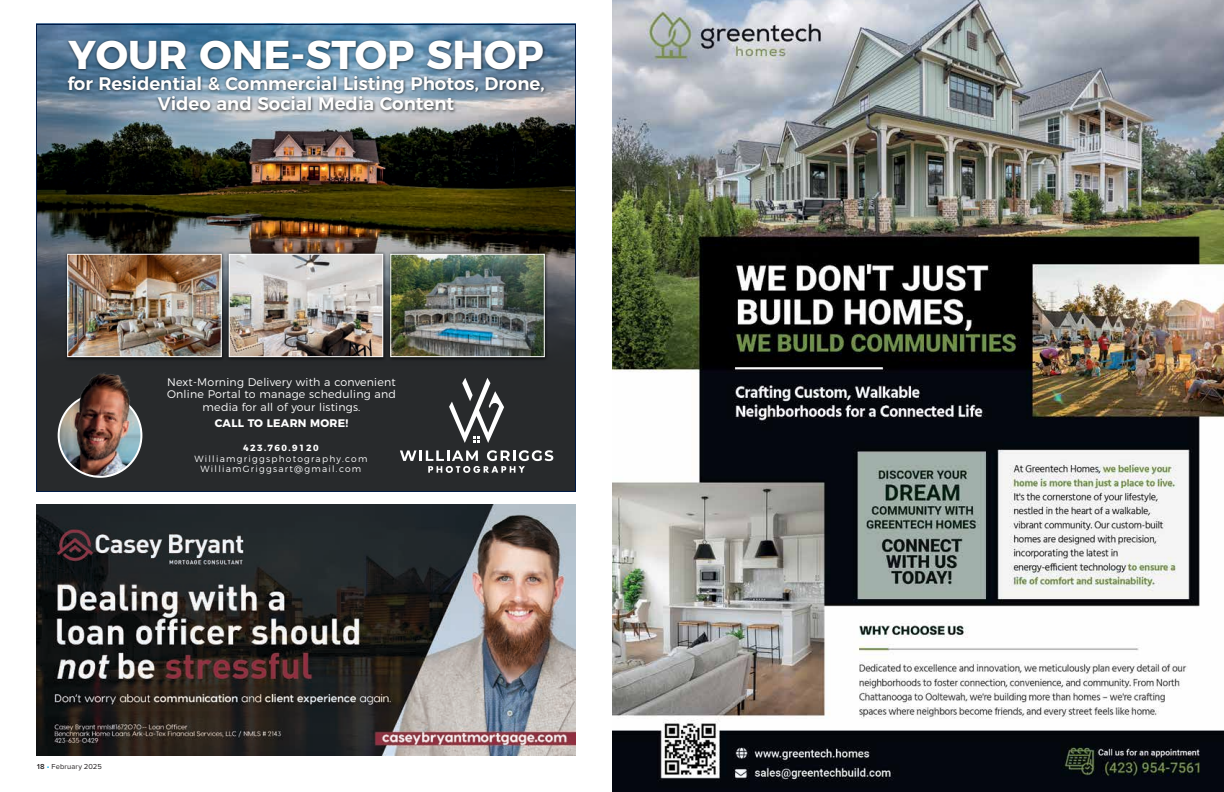
<style>
.page{position:relative;width:1224px;height:792px;background:#fff}
.page>*{position:absolute;margin:0;border:0;box-sizing:border-box;transform-origin:0 0}
.t1{font:700 40.2px "Montserrat";color:#fff}
.t2{font:600 18.2px/20.7px "Montserrat";color:#fff;text-align:center}
.t3{font:300 11px/12.4px "Montserrat";letter-spacing:.02em;color:#fff;text-align:center}
.t4{font:700 11px "Montserrat";letter-spacing:.02em;color:#fff}
.t5{font:300 9px/10.8px "Montserrat";letter-spacing:.14em;color:#fff;text-align:center}
.t6{font:700 9px "Montserrat";letter-spacing:.16em;color:#fff}
.t7{font:7.5px "Proxima Nova";letter-spacing:.02em;color:#231f20}
.s1{font-weight:600}
.s2{color:#00aeef}
</style>
<div class="page">
<img style="left:612px;top:0;width:612px;height:792px">
<img style="left:36px;top:504px;width:540px;height:252px">
<img style="left:36px;top:24px;width:540px;height:468px">
<img style="left:64px;top:31px;width:486px;height:90px">
<img style="left:59px;top:394px;width:82px;height:83px;border-radius:41px">
<div style="left:58px;top:393px;width:84px;height:85px;border:2px solid #fff;border-radius:50%"></div>
<img style="left:70px;top:365px;width:65px;height:65px">
<svg style="left:449px;top:378px;width:55px;height:65px"></svg>
<svg style="left:400px;top:450px;width:153px;height:23px"></svg>
<img style="left:64px;top:250px;width:486px;height:112px">
<img style="left:69px;top:256px;width:151px;height:99px">
<div style="left:67px;top:254px;width:155px;height:103px;border:1px solid #fff"></div>
<img style="left:231px;top:256px;width:150px;height:99px">
<div style="left:229px;top:254px;width:154px;height:103px;border:1px solid #fff"></div>
<img style="left:392px;top:256px;width:151px;height:99px">
<div style="left:390px;top:254px;width:155px;height:103px;border:1px solid #fff"></div>
<h1 class="t1" style="left:68px;top:22px;width:477px">YOUR ONE-STOP SHOP</h1>
<h2 class="t2" style="left:67px;top:71px;width:479px">for Residential &amp; Commercial Listing Photos, Drone,<br>Video and Social Media Content</h2>
<p class="t3" style="left:167px;top:375px;width:231px">Next-Morning Delivery with a convenient<br>Online Portal to manage scheduling and media for all of your listings.</p>
<p class="t4" style="left:215px;top:414px;width:135px">CALL TO LEARN MORE!</p>
<p class="t6" style="left:243px;top:440px;width:77px">423.760.9120</p>
<p class="t5" style="left:194px;top:452px;width:175px">Williamgriggsphotography.com<br>WilliamGriggsart@gmail.com</p>
<p class="t7" style="left:36px;top:762px;width:67px"><span class="s1">18</span> <span class="s2">•</span> February 2025</p>
</div>
